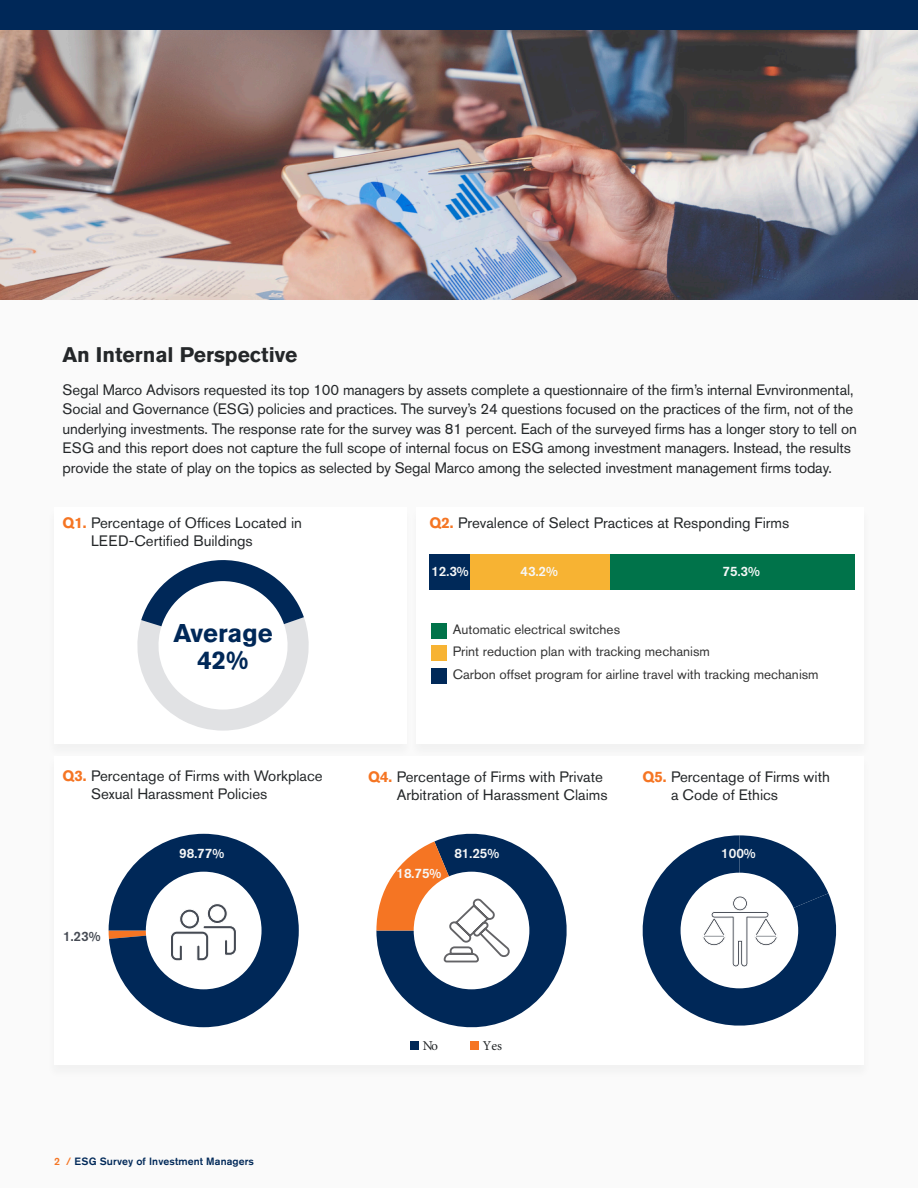
<style>
.page{position:relative;width:918px;height:1188px;background:#fff}
.page>*{position:absolute;margin:0;border:0;box-sizing:border-box;transform-origin:0 0}
.t1{font:700 25.5px/27px "Akzidenz Grotesk BE";color:#002858;text-align:center}
.t2{font:700 21px "Akzidenz Grotesk BE";color:#242729}
.t3{font:15px/19.5px "Akzidenz Grotesk BE";letter-spacing:-.01em;color:#242729}
.t4{font:13.5px/22.5px "Akzidenz Grotesk BE";color:#333}
.t5{font:500 13.5px "Akzidenz Grotesk BE";color:#f6f7f7}
.t6{font:500 13.5px "Akzidenz Grotesk BE";color:#464b54}
.t7{font:13.5px "Minion Pro";color:#242729}
.t8{font:500 10.5px "Akzidenz Grotesk BE";letter-spacing:.01em;color:#002858}
.s1{font-weight:700;color:#f57523}
.s2{color:#f57523}
</style>
<div class="page">
<div style="left:0;top:31px;width:918px;height:1157px;background:#fafafa"></div>
<div style="left:417px;top:508px;width:447px;height:236px;background:#fff"></div>
<div style="left:430px;top:554px;width:40px;height:36px;background:#002959"></div>
<div style="left:470px;top:554px;width:140px;height:36px;background:#f7b333"></div>
<div style="left:610px;top:554px;width:244px;height:36px;background:#00734a"></div>
<div style="left:54px;top:508px;width:352px;height:236px;background:#fff"></div>
<div style="left:54px;top:756px;width:810px;height:309px;background:#fff"></div>
<div style="left:0;top:0;width:918px;height:31px;background:#002858"></div>
<svg style="left:137px;top:560px;width:172px;height:171px"></svg>
<svg style="left:382px;top:833px;width:185px;height:195px;fill:#002858"></svg>
<div style="left:414px;top:872px;width:115px;height:117px;background:#fff;border-radius:50%"></div>
<svg style="left:642px;top:842px;width:195px;height:184px;fill:#002858"></svg>
<div style="left:681px;top:873px;width:117px;height:115px;background:#fff;border-radius:50%"></div>
<svg style="left:109px;top:834px;width:190px;height:193px"></svg>
<div style="left:410px;top:1041px;width:9px;height:9px;background:#002858"></div>
<div style="left:470px;top:1041px;width:9px;height:9px;background:#f57523"></div>
<svg style="left:376px;top:841px;width:133px;height:122px"></svg>
<svg style="left:702px;top:835px;width:126px;height:132px"></svg>
<div style="left:703px;top:935px;width:22px;height:2px;background:#464b54;border:1px solid #fff"></div>
<div style="left:755px;top:935px;width:22px;height:2px;background:#464b54;border:1px solid #fff"></div>
<img style="left:0;top:31px;width:918px;height:268px">
<div style="left:431px;top:623px;width:16px;height:15px;background:#00734a"></div>
<div style="left:431px;top:645px;width:16px;height:16px;background:#f7b333"></div>
<div style="left:431px;top:668px;width:16px;height:15px;background:#002959"></div>
<h2 class="t2" style="left:63px;top:342px;width:236px">An Internal Perspective</h2>
<p class="t3" style="left:63px;top:380px;width:796px">Segal Marco Advisors requested its top 100 managers by assets complete a questionnaire of the firm’s internal Evnvironmental, Social and Governance (ESG) policies and practices. The survey’s 24 questions focused on the practices of the firm, not of the underlying investments. The response rate for the survey was 81 percent. Each of the surveyed firms has a longer story to tell on ESG and this report does not capture the full scope of internal focus on ESG among investment managers. Instead, the results provide the state of play on the topics as selected by Segal Marco among the selected investment management firms today.</p>
<p class="t3" style="left:91px;top:514px;width:212px;line-height:18px;text-indent:-28px"><span class="s1">Q1.</span> Percentage of Offices Located in<br>LEED-Certified Buildings</p>
<h1 class="t1" style="left:173px;top:619px;width:101px">Average<br>42%</h1>
<p class="t3" style="left:430px;top:513px;width:361px"><span class="s1">Q2.</span> Prevalence of Select Practices at Responding Firms</p>
<p class="t5" style="left:431px;top:563px;width:39px">12.3%</p>
<p class="t5" style="left:521px;top:563px;width:39px">43.2%</p>
<p class="t5" style="left:723px;top:563px;width:39px">75.3%</p>
<p class="t4" style="left:453px;top:618px;width:367px">Automatic electrical switches<br>Print reduction plan with tracking mechanism<br>Carbon offset program for airline travel with tracking mechanism</p>
<p class="t3" style="left:91px;top:767px;width:233px;line-height:18px;text-indent:-28px"><span class="s1">Q3.</span> Percentage of Firms with Workplace<br>Sexual Harassment Policies</p>
<p class="t3" style="left:397px;top:768px;width:212px;line-height:18px;text-indent:-28px"><span class="s1">Q4.</span> Percentage of Firms with Private<br>Arbitration of Harassment Claims</p>
<p class="t3" style="left:671px;top:768px;width:160px;line-height:18px;text-indent:-28px"><span class="s1">Q5.</span> Percentage of Firms with a Code of Ethics</p>
<p class="t6" style="left:63px;top:928px;width:39px">1.23%</p>
<p class="t5" style="left:179px;top:845px;width:46px">98.77%</p>
<p class="t8" style="left:54px;top:1155px;width:202px"><span class="s2">2 /</span> ESG Survey of Investment Managers</p>
<p class="t5" style="left:396px;top:865px;width:46px">18.75%</p>
<p class="t5" style="left:454px;top:845px;width:46px">81.25%</p>
<p class="t5" style="left:721px;top:845px;width:36px">100%</p>
<p class="t7" style="left:423px;top:1036px;width:17px">No</p>
<p class="t7" style="left:483px;top:1036px;width:21px">Yes</p>
</div>
